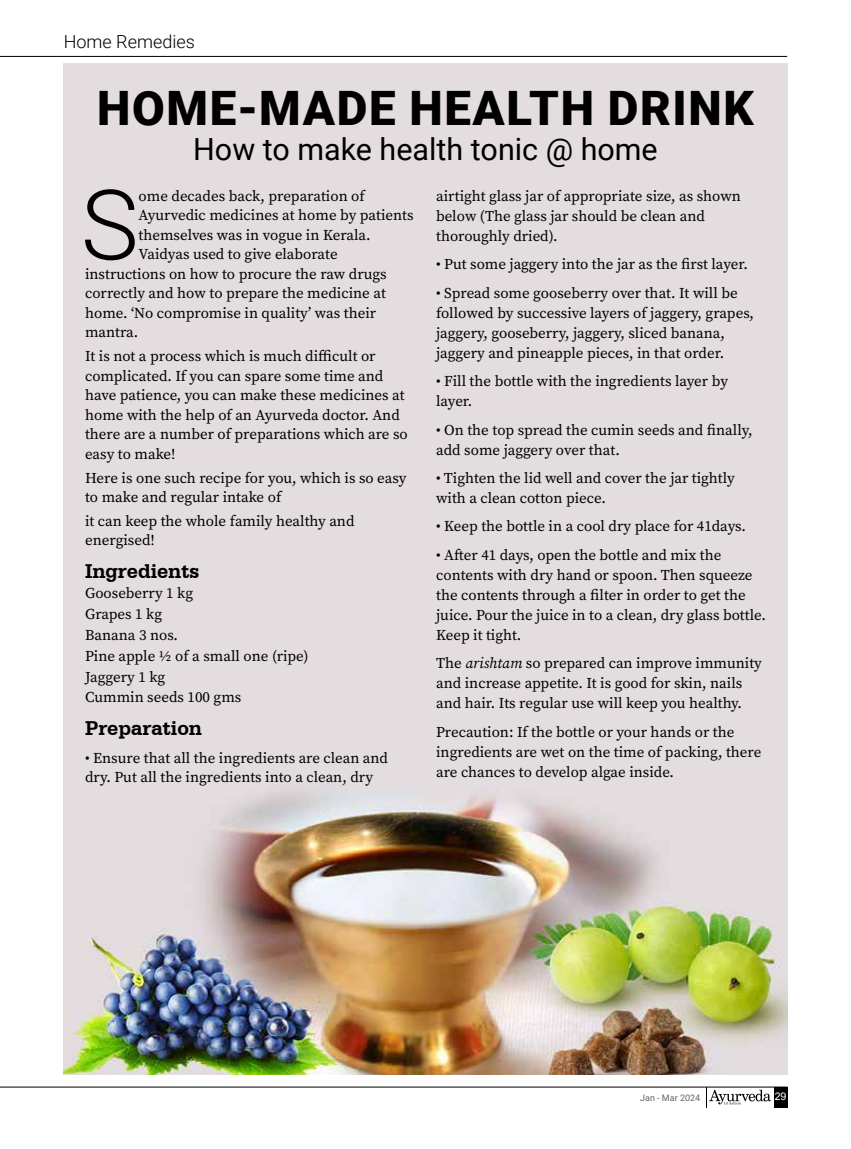
<style>
.page{position:relative;width:851px;height:1149px;background:#fff}
.page>*{position:absolute;margin:0;border:0;box-sizing:border-box;transform-origin:0 0}
.t1{font:300 97.35px "Roboto";color:#000}
.t2{font:900 47.4px "Roboto";letter-spacing:.035em;color:#000}
.t3{font:30.45px "Roboto";color:#000}
.t4{font:700 21px "Serifa BT";color:#000}
.t5{font:300 18px "Roboto";color:#000}
.t6{font:15px/20px "Source Serif Variable";color:#000}
.t7{font:10.5px "Arial";color:#fff}
.t8{font:9px "Roboto";color:#636466}
.s1{font-style:italic}
</style>
<div class="page">
<div style="left:773px;top:1086px;width:14px;height:20px;background:#000"></div>
<hr style="left:0;top:1086px;width:787px;height:1px;background:#000">
<hr style="left:0;top:56px;width:787px;height:1px;background:#000">
<svg style="left:705px;top:1086px;width:65px;height:20px"></svg>
<img style="left:64px;top:64px;width:723px;height:1010px">
<p class="t5" style="left:64px;top:29px;width:132px">Home Remedies</p>
<h2 class="t2" style="left:97px;top:75px;width:658px">HOME-MADE HEALTH DRINK</h2>
<h3 class="t3" style="left:193px;top:127px;width:466px">How to make health tonic @ home</h3>
<p class="t6" style="left:436px;top:186px;width:306px">airtight glass jar of appropriate size, as shown below (The glass jar should be clean and thoroughly dried).</p>
<p class="t6" style="left:436px;top:254px;width:313px">• Put some jaggery into the jar as the first layer.</p>
<p class="t6" style="left:436px;top:283px;width:319px">• Spread some gooseberry over that. It will be followed by successive layers of jaggery, grapes, jaggery, gooseberry, jaggery, sliced banana, jaggery and pineapple pieces, in that order.</p>
<p class="t6" style="left:436px;top:371px;width:293px">• Fill the bottle with the ingredients layer by layer.</p>
<p class="t6" style="left:436px;top:419px;width:318px">• On the top spread the cumin seeds and finally, add some jaggery over that.</p>
<p class="t6" style="left:436px;top:468px;width:300px">• Tighten the lid well and cover the jar tightly with a clean cotton piece.</p>
<p class="t6" style="left:436px;top:516px;width:311px">• Keep the bottle in a cool dry place for 41days.</p>
<p class="t6" style="left:436px;top:544px;width:331px">• After 41 days, open the bottle and mix the contents with dry hand or spoon. Then squeeze the contents through a filter in order to get the juice. Pour the juice in to a clean, dry glass bottle.<br>Keep it tight.</p>
<p class="t6" style="left:436px;top:653px;width:327px">The <span class="s1">arishtam</span> so prepared can improve immunity and increase appetite. It is good for skin, nails and hair. Its regular use will keep you healthy.</p>
<p class="t6" style="left:436px;top:721px;width:327px">Precaution: If the bottle or your hands or the ingredients are wet on the time of packing, there are chances to develop algae inside.</p>
<h1 class="t1" style="left:81px;top:156px;width:59px">S</h1>
<p class="t6" style="left:138px;top:186px;width:228px">ome decades back, preparation of</p>
<p class="t6" style="left:138px;top:205px;width:276px">Ayurvedic medicines at home by patients</p>
<p class="t6" style="left:138px;top:225px;width:233px">themselves was in vogue in Kerala.</p>
<p class="t6" style="left:138px;top:244px;width:201px">Vaidyas used to give elaborate</p>
<p class="t6" style="left:85px;top:264px;width:303px">instructions on how to procure the raw drugs</p>
<p class="t6" style="left:85px;top:283px;width:302px">correctly and how to prepare the medicine at</p>
<p class="t6" style="left:85px;top:303px;width:292px">home. ‘No compromise in quality’ was their</p>
<p class="t6" style="left:85px;top:322px;width:55px">mantra.</p>
<p class="t6" style="left:85px;top:346px;width:324px;line-height:19.5px">It is not a process which is much difficult or complicated. If you can spare some time and have patience, you can make these medicines at home with the help of an Ayurveda doctor. And there are a number of preparations which are so easy to make!</p>
<p class="t6" style="left:85px;top:467px;width:323px;line-height:19.5px">Here is one such recipe for you, which is so easy to make and regular intake of</p>
<p class="t6" style="left:85px;top:511px;width:271px;line-height:19.5px">it can keep the whole family healthy and energised!</p>
<h3 class="t4" style="left:85px;top:557px;width:116px">Ingredients</h3>
<p class="t6" style="left:85px;top:583px;width:225px;line-height:20.7px">Gooseberry 1 kg<br>Grapes 1 kg<br>Banana 3 nos.<br>Pine apple ½ of a small one (ripe)<br>Jaggery 1 kg<br>Cummin seeds 100 gms</p>
<h3 class="t4" style="left:85px;top:714px;width:118px">Preparation</h3>
<p class="t6" style="left:85px;top:747px;width:304px;line-height:19.5px">• Ensure that all the ingredients are clean and dry. Put all the ingredients into a clean, dry</p>
<p class="t8" style="left:640px;top:1090px;width:62px">Jan - Mar 2024</p>
<p class="t7" style="left:774px;top:1088px;width:13px">29</p>
</div>
